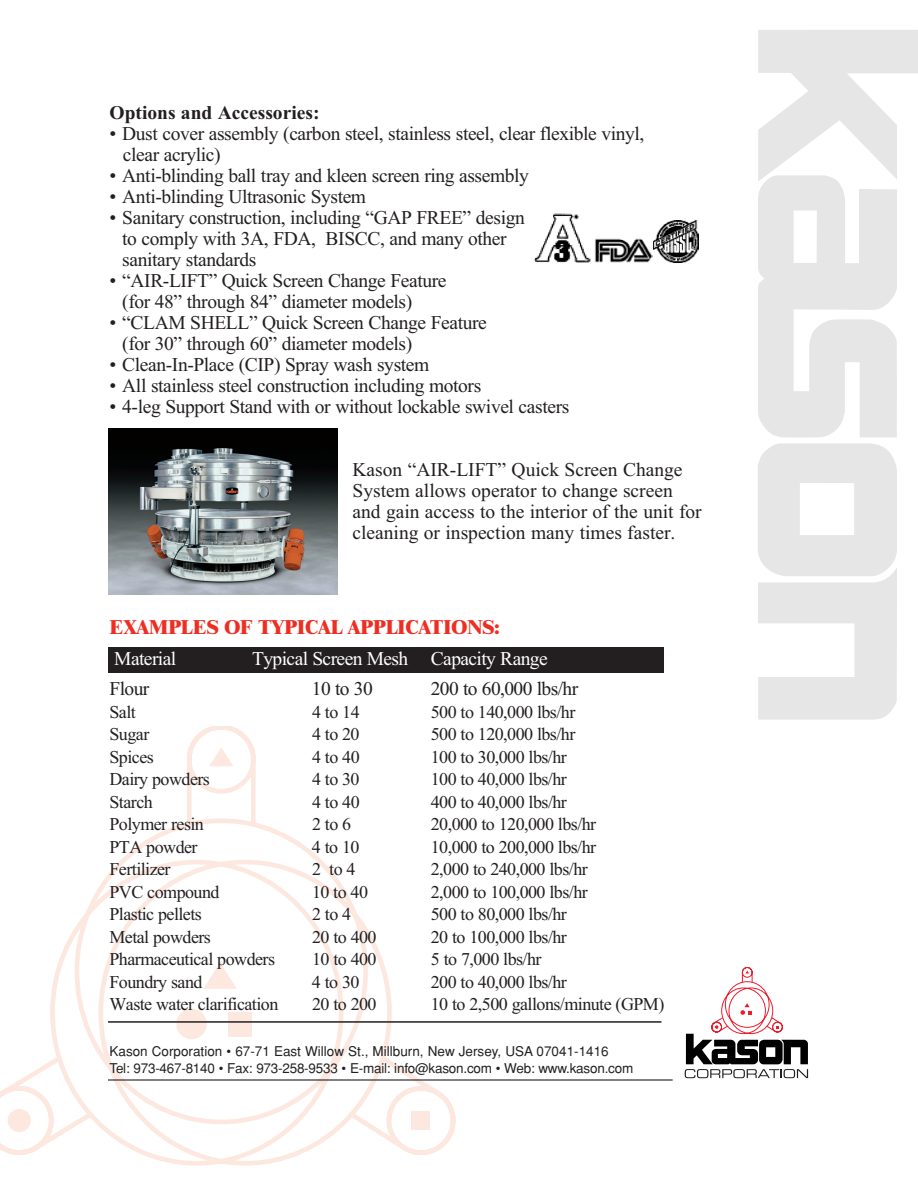
<style>
.page{position:relative;width:918px;height:1188px;background:#fff}
.page>*{position:absolute;margin:0;border:0;box-sizing:border-box;transform-origin:0 0}
.t1{font:19.5px/21px "Times New Roman";letter-spacing:-.02em;color:#231f20}
.t2{font:19.5px/21px "Times New Roman";color:#231f20}
.t3{font:19.5px "Times New Roman";letter-spacing:-.03em;color:#fff}
.t4{font:800 19.5px "Times";color:#ee2e22}
.t5{font:700 19.5px "Times New Roman";color:#231f20}
.t6{font:18px "Times New Roman";letter-spacing:-.03em;color:#231f20}
.t7{font:13.5px/16.2px "Helvetica";color:#231f20}
</style>
<div class="page">
<svg style="left:0;top:727px;width:256px;height:428px"></svg>
<svg style="left:7px;top:1108px;width:24px;height:25px"></svg>
<svg style="left:48px;top:816px;width:408px;height:350px"></svg>
<div style="left:412px;top:1111px;width:18px;height:19px;background:#fde8df"></div>
<div style="left:228px;top:1012px;width:24px;height:25px;background:#fde8df"></div>
<svg style="left:209px;top:747px;width:25px;height:19px"></svg>
<svg style="left:203px;top:963px;width:34px;height:26px"></svg>
<svg style="left:758px;top:30px;width:160px;height:690px"></svg>
<svg style="left:685px;top:967px;width:123px;height:111px"></svg>
<hr style="left:108px;top:1079px;width:565px;height:2px;background:#231f20">
<div style="left:108px;top:647px;width:556px;height:26px;background:#231f20"></div>
<hr style="left:108px;top:1021px;width:554px;height:2px;background:#231f20">
<img style="left:108px;top:428px;width:230px;height:167px">
<img style="left:535px;top:213px;width:55px;height:50px">
<img style="left:595px;top:238px;width:57px;height:25px">
<img style="left:653px;top:220px;width:46px;height:43px">
<p class="t5" style="left:110px;top:106px;width:212px">Options and Accessories:</p>
<p class="t1" style="left:123px;top:125px;width:523px;text-indent:-13px">• Dust cover assembly (carbon steel, stainless steel, clear flexible vinyl, clear acrylic)</p>
<p class="t1" style="left:110px;top:167px;width:421px">• Anti-blinding ball tray and kleen screen ring assembly</p>
<p class="t1" style="left:110px;top:188px;width:258px">• Anti-blinding Ultrasonic System</p>
<p class="t1" style="left:122px;top:209px;width:404px;text-indent:-13px">• Sanitary construction, including “GAP FREE” design to comply with 3A, FDA, BISCC, and many other sanitary standards</p>
<p class="t1" style="left:122px;top:272px;width:326px;text-indent:-13px">• “AIR-LIFT” Quick Screen Change Feature (for 48” through 84” diameter models)</p>
<p class="t1" style="left:122px;top:314px;width:366px;text-indent:-13px">• “CLAM SHELL” Quick Screen Change Feature (for 30” through 60” diameter models)</p>
<p class="t1" style="left:109px;top:356px;width:321px">• Clean-In-Place (CIP) Spray wash system</p>
<p class="t1" style="left:109px;top:377px;width:373px">• All stainless steel construction including motors</p>
<p class="t1" style="left:109px;top:398px;width:461px">• 4-leg Support Stand with or without lockable swivel casters</p>
<p class="t2" style="left:352px;top:461px;width:351px">Kason “AIR-LIFT” Quick Screen Change System allows operator to change screen and gain access to the interior of the unit for cleaning or inspection many times faster.</p>
<p class="t4" style="left:110px;top:620px;width:391px">EXAMPLES OF TYPICAL APPLICATIONS:</p>
<p class="t3" style="left:114px;top:652px;width:63px">Material</p>
<p class="t3" style="left:252px;top:652px;width:297px">Typical Screen Mesh Capacity Range</p>
<p class="t1" style="left:110px;top:680px;width:41px">Flour</p>
<p class="t1" style="left:312px;top:680px;width:62px">10 to 30</p>
<p class="t1" style="left:431px;top:680px;width:149px">200 to 60,000 lbs/hr</p>
<p class="t6" style="left:110px;top:705px;width:28px">Salt</p>
<p class="t6" style="left:312px;top:705px;width:49px">4 to 14</p>
<p class="t6" style="left:431px;top:705px;width:146px">500 to 140,000 lbs/hr</p>
<p class="t6" style="left:110px;top:728px;width:41px">Sugar</p>
<p class="t6" style="left:312px;top:728px;width:49px">4 to 20</p>
<p class="t6" style="left:431px;top:728px;width:146px">500 to 120,000 lbs/hr</p>
<p class="t6" style="left:110px;top:750px;width:46px">Spices</p>
<p class="t6" style="left:312px;top:750px;width:49px">4 to 40</p>
<p class="t6" style="left:431px;top:750px;width:138px">100 to 30,000 lbs/hr</p>
<p class="t6" style="left:110px;top:773px;width:102px">Dairy powders</p>
<p class="t6" style="left:312px;top:773px;width:49px">4 to 30</p>
<p class="t6" style="left:431px;top:773px;width:138px">100 to 40,000 lbs/hr</p>
<p class="t6" style="left:110px;top:795px;width:45px">Starch</p>
<p class="t6" style="left:312px;top:795px;width:49px">4 to 40</p>
<p class="t6" style="left:431px;top:795px;width:138px">400 to 40,000 lbs/hr</p>
<p class="t6" style="left:110px;top:818px;width:96px">Polymer resin</p>
<p class="t6" style="left:312px;top:818px;width:41px">2 to 6</p>
<p class="t6" style="left:431px;top:818px;width:167px">20,000 to 120,000 lbs/hr</p>
<p class="t6" style="left:110px;top:840px;width:90px">PTA powder</p>
<p class="t6" style="left:312px;top:840px;width:49px">4 to 10</p>
<p class="t6" style="left:431px;top:840px;width:167px">10,000 to 200,000 lbs/hr</p>
<p class="t6" style="left:110px;top:863px;width:63px">Fertilizer</p>
<p class="t6" style="left:312px;top:863px;width:45px">2 to 4</p>
<p class="t6" style="left:431px;top:863px;width:158px">2,000 to 240,000 lbs/hr</p>
<p class="t6" style="left:110px;top:885px;width:112px">PVC compound</p>
<p class="t6" style="left:312px;top:885px;width:58px">10 to 40</p>
<p class="t6" style="left:431px;top:885px;width:158px">2,000 to 100,000 lbs/hr</p>
<p class="t6" style="left:110px;top:908px;width:94px">Plastic pellets</p>
<p class="t6" style="left:312px;top:908px;width:41px">2 to 4</p>
<p class="t6" style="left:431px;top:908px;width:138px">500 to 80,000 lbs/hr</p>
<p class="t6" style="left:110px;top:930px;width:103px">Metal powders</p>
<p class="t6" style="left:312px;top:930px;width:66px">20 to 400</p>
<p class="t6" style="left:431px;top:930px;width:138px">20 to 100,000 lbs/hr</p>
<p class="t6" style="left:110px;top:953px;width:167px">Pharmaceutical powders</p>
<p class="t6" style="left:312px;top:953px;width:66px">10 to 400</p>
<p class="t6" style="left:431px;top:953px;width:112px">5 to 7,000 lbs/hr</p>
<p class="t6" style="left:110px;top:975px;width:95px">Foundry sand</p>
<p class="t6" style="left:312px;top:975px;width:49px">4 to 30</p>
<p class="t6" style="left:431px;top:975px;width:138px">200 to 40,000 lbs/hr</p>
<p class="t6" style="left:110px;top:998px;width:170px">Waste water clarification</p>
<p class="t6" style="left:312px;top:998px;width:66px">20 to 200</p>
<p class="t6" style="left:431px;top:998px;width:235px">10 to 2,500 gallons/minute (GPM)</p>
<p class="t7" style="left:110px;top:1045px;width:525px">Kason Corporation • 67-71 East Willow St., Millburn, New Jersey, USA 07041-1416<br>Tel: 973-467-8140 • Fax: 973-258-9533 • E-mail: info@kason.com • Web: www.kason.com</p>
</div>
